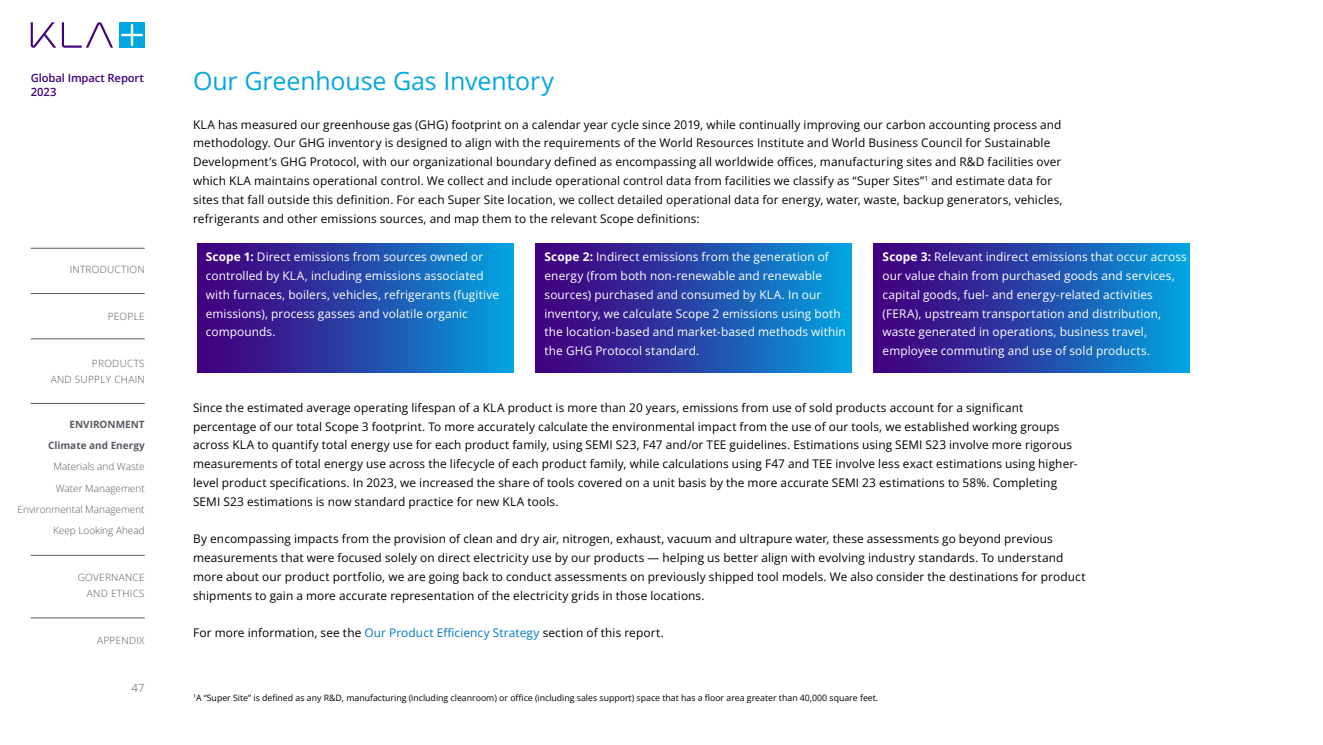
<style>
.page{position:relative;width:1323px;height:745px;background:#fff}
.page>*{position:absolute;margin:0;border:0;box-sizing:border-box;transform-origin:0 0}
.t1{font:25px "Open Sans";letter-spacing:-.005em;color:#00a7e1}
.t2{font:11.88px/18.8px "Open Sans";letter-spacing:.01em;color:#000}
.t3{font:11.88px/18.8px "Open Sans";letter-spacing:.01em;color:#fff}
.t4{font:600 11.25px/13.5px "Open Sans";letter-spacing:-.01em;color:#41007f}
.t5{font:300 11.25px "Open Sans";color:#5a5a64}
.t6{font:300 10px/21.2px "Open Sans";color:#5a5a64;text-align:right}
.t7{font:300 10px/16.2px "Open Sans";letter-spacing:.03em;color:#5a5a64;text-align:right}
.t8{font:700 10px/21.2px "Open Sans";color:#5a5a64;text-align:right}
.t9{font:8.75px "Open Sans";color:#000}
.s1{font-weight:700}
.s2{color:#007ac7}
</style>
<div class="page">
<svg style="left:62px;top:22px;width:51px;height:26px"></svg>
<svg style="left:31px;top:22px;width:25px;height:26px"></svg>
<div style="left:119px;top:22px;width:26px;height:26px;background:#00a7e1"></div>
<svg style="left:121px;top:24px;width:22px;height:22px"></svg>
<hr style="left:31px;top:293px;width:114px;height:1px;background:#5a5a64">
<hr style="left:31px;top:248px;width:114px;height:1px;background:#5a5a64">
<hr style="left:31px;top:338px;width:114px;height:1px;background:#5a5a64">
<hr style="left:31px;top:403px;width:114px;height:1px;background:#5a5a64">
<hr style="left:31px;top:554px;width:114px;height:1px;background:#5a5a64">
<hr style="left:31px;top:617px;width:114px;height:1px;background:#5a5a64">
<div style="left:535px;top:243px;width:316px;height:129px;background:linear-gradient(to right,#460078,#039edc)"></div>
<div style="left:873px;top:243px;width:316px;height:129px;background:linear-gradient(to right,#460078,#039edc)"></div>
<div style="left:197px;top:243px;width:316px;height:129px;background:linear-gradient(to right,#460078,#039edc)"></div>
<p class="t4" style="left:31px;top:71px;width:115px">Global Impact Report<br>2023</p>
<p class="t7" style="left:70px;top:261px;width:76px">INTRODUCTION</p>
<p class="t6" style="left:108px;top:305px;width:39px">PEOPLE</p>
<p class="t7" style="left:51px;top:354px;width:95px">PRODUCTS<br>AND SUPPLY CHAIN</p>
<p class="t8" style="left:48px;top:413px;width:98px">ENVIRONMENT<br>Climate and Energy</p>
<p class="t6" style="left:18px;top:455px;width:129px">Materials and Waste<br>Water Management<br>Environmental Management<br>Keep Looking Ahead</p>
<p class="t7" style="left:78px;top:568px;width:68px">GOVERNANCE<br>AND ETHICS</p>
<p class="t7" style="left:97px;top:631px;width:49px">APPENDIX</p>
<p class="t5" style="left:132px;top:679px;width:15px">47</p>
<h1 class="t1" style="left:193px;top:63px;width:362px">Our Greenhouse Gas Inventory</h1>
<p class="t2" style="left:193px;top:115px;width:871px">KLA has measured our greenhouse gas (GHG) footprint on a calendar year cycle since 2019, while continually improving our carbon accounting process and methodology. Our GHG inventory is designed to align with the requirements of the World Resources Institute and World Business Council for Sustainable Development’s GHG Protocol, with our organizational boundary defined as encompassing all worldwide offices, manufacturing sites and R&amp;D facilities over which KLA maintains operational control. We collect and include operational control data from facilities we classify as “Super Sites”<sup>1</sup> and estimate data for sites that fall outside this definition. For each Super Site location, we collect detailed operational data for energy, water, waste, backup generators, vehicles, refrigerants and other emissions sources, and map them to the relevant Scope definitions:</p>
<p class="t3" style="left:206px;top:247px;width:295px"><span class="s1">Scope 1:</span> Direct emissions from sources owned or controlled by KLA, including emissions associated with furnaces, boilers, vehicles, refrigerants (fugitive emissions), process gasses and volatile organic compounds.</p>
<p class="t3" style="left:544px;top:247px;width:303px"><span class="s1">Scope 2:</span> Indirect emissions from the generation of energy (from both non-renewable and renewable sources) purchased and consumed by KLA. In our inventory, we calculate Scope 2 emissions using both the location-based and market-based methods within the GHG Protocol standard.</p>
<p class="t3" style="left:882px;top:247px;width:306px"><span class="s1">Scope 3:</span> Relevant indirect emissions that occur across our value chain from purchased goods and services, capital goods, fuel- and energy-related activities (FERA), upstream transportation and distribution, waste generated in operations, business travel, employee commuting and use of sold products.</p>
<p class="t2" style="left:193px;top:397px;width:886px">Since the estimated average operating lifespan of a KLA product is more than 20 years, emissions from use of sold products account for a significant percentage of our total Scope 3 footprint. To more accurately calculate the environmental impact from the use of our tools, we established working groups across KLA to quantify total energy use for each product family, using SEMI S23, F47 and/or TEE guidelines. Estimations using SEMI S23 involve more rigorous measurements of total energy use across the lifecycle of each product family, while calculations using F47 and TEE involve less exact estimations using higher&shy;level product specifications. In 2023, we increased the share of tools covered on a unit basis by the more accurate SEMI 23 estimations to 58%. Completing SEMI S23 estimations is now standard practice for new KLA tools.</p>
<p class="t2" style="left:193px;top:529px;width:894px">By encompassing impacts from the provision of clean and dry air, nitrogen, exhaust, vacuum and ultrapure water, these assessments go beyond previous measurements that were focused solely on direct electricity use by our products — helping us better align with evolving industry standards. To understand more about our product portfolio, we are going back to conduct assessments on previously shipped tool models. We also consider the destinations for product shipments to gain a more accurate representation of the electricity grids in those locations.</p>
<p class="t2" style="left:193px;top:622px;width:472px">For more information, see the <span class="s2">Our Product Efficiency Strategy</span> section of this report.</p>
<p class="t9" style="left:193px;top:691px;width:687px"><sup>1</sup>A “Super Site” is defined as any R&amp;D, manufacturing (including cleanroom) or office (including sales support) space that has a floor area greater than 40,000 square feet.</p>
</div>
